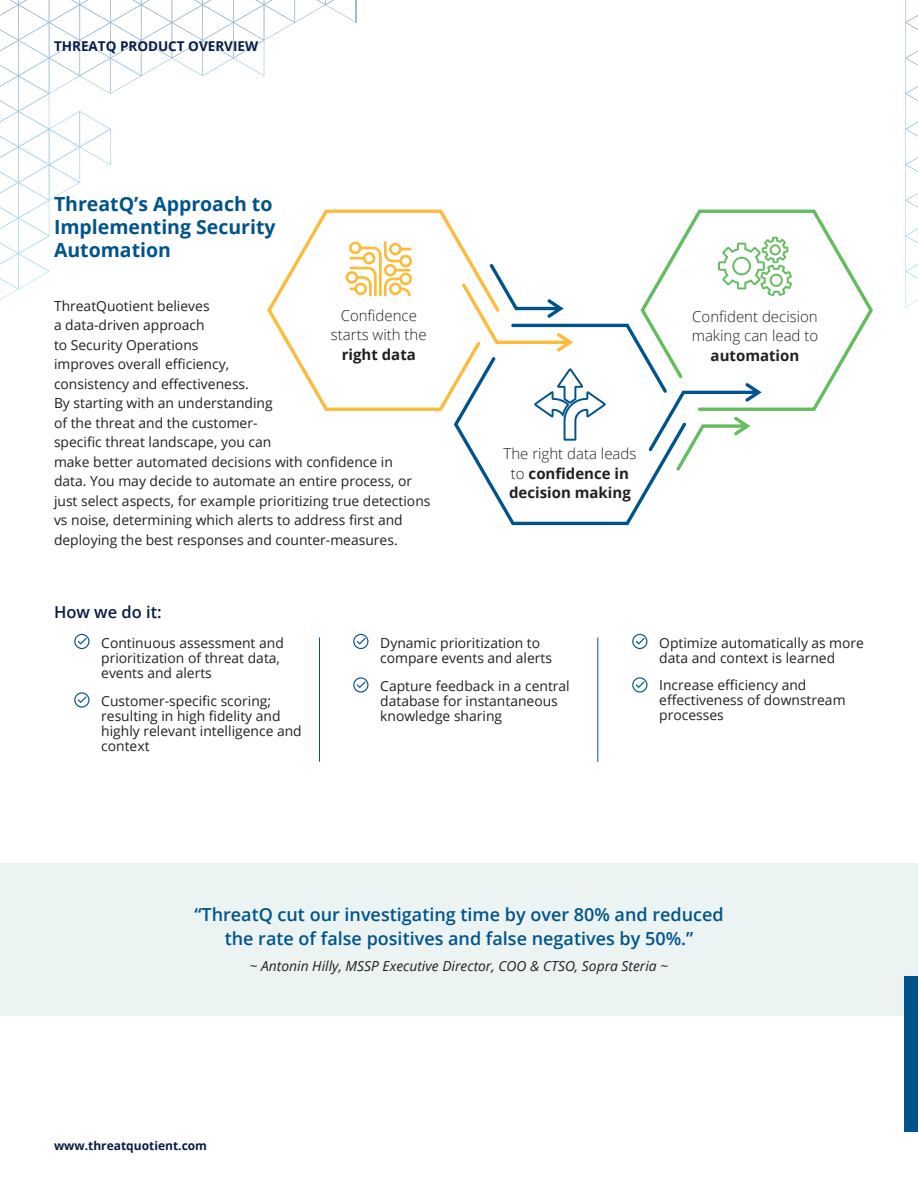
<style>
.page{position:relative;width:918px;height:1188px;background:#fff}
.page>*{position:absolute;margin:0;border:0;box-sizing:border-box;transform-origin:0 0}
.head_1{font:700 19.5px/23.4px "Open Sans";color:#00548b}
.quote{font:600 18px/24px "Open Sans";color:#00548b;text-align:center}
.head_2{font:600 16.5px "Open Sans";color:#071b44}
.body{font:300 15px/19.5px "Open Sans";color:#231f20;text-align:center}
.body-2{font:700 15px/19.5px "Open Sans";color:#231f20;text-align:center}
.body-3{font:13.8px/19.5px "Open Sans";color:#231f20}
.bullet{font:13.8px/15px "Open Sans";color:#231f20}
.body-4{font:italic 13.8px "Open Sans";color:#231f20}
.t1{font:700 13.5px "Open Sans";color:#071b44}
.t2{font:700 12px "Open Sans";color:#071b44}
.s1{font-weight:700}
.s2{font-weight:300}
</style>
<div class="page">
<div style="left:0;top:863px;width:918px;height:152px;background:#e7f0f1"></div>
<svg style="left:267px;top:210px;width:191px;height:201px"></svg>
<svg style="left:683px;top:210px;width:190px;height:201px"></svg>
<svg style="left:74px;top:634px;width:15px;height:15px"></svg>
<svg style="left:74px;top:692px;width:15px;height:16px"></svg>
<svg style="left:353px;top:634px;width:15px;height:15px"></svg>
<svg style="left:353px;top:677px;width:15px;height:16px"></svg>
<svg style="left:632px;top:634px;width:15px;height:15px"></svg>
<svg style="left:632px;top:677px;width:15px;height:16px"></svg>
<hr style="left:319px;top:637px;width:1px;height:125px;background:#00548b">
<hr style="left:598px;top:637px;width:1px;height:125px;background:#00548b">
<svg style="left:0;top:0;width:412px;height:307px"></svg>
<svg style="left:454px;top:237px;width:338px;height:288px"></svg>
<svg style="left:905px;top:0;width:13px;height:307px"></svg>
<div style="left:904px;top:976px;width:14px;height:156px;background:#00548b"></div>
<p class="t1" style="left:54px;top:36px;width:206px">THREATQ PRODUCT OVERVIEW</p>
<p class="head_1" style="left:54px;top:191px;width:223px">ThreatQ’s Approach to<br>Implementing Security<br>Automation</p>
<p class="body-3" style="left:54px;top:296px;width:378px">ThreatQuotient believes<br>a data-driven approach<br>to Security Operations<br>improves overall efficiency,<br>consistency and effectiveness.<br>By starting with an understanding<br>of the threat and the customer-<br>specific threat landscape, you can<br>make better automated decisions with confidence in<br>data. You may decide to automate an entire process, or just select aspects, for example prioritizing true detections vs noise, determining which alerts to address first and deploying the best responses and counter-measures.</p>
<p class="body" style="left:331px;top:305px;width:97px">Confidence starts with the <span class="s1">right data</span></p>
<p class="body-2" style="left:504px;top:444px;width:134px"><span class="s2">The right data leads to</span> confidence in decision making</p>
<p class="head_2" style="left:54px;top:600px;width:109px">How we do it:</p>
<p class="bullet" style="left:101px;top:635px;width:184px">Continuous assessment and prioritization of threat data, events and alerts</p>
<p class="bullet" style="left:101px;top:693px;width:202px">Customer-specific scoring; resulting in high fidelity and highly relevant intelligence and context</p>
<p class="bullet" style="left:380px;top:635px;width:173px">Dynamic prioritization to compare events and alerts</p>
<p class="bullet" style="left:380px;top:678px;width:191px">Capture feedback in a central database for instantaneous knowledge sharing</p>
<p class="body" style="left:692px;top:306px;width:128px">Confident decision making can lead to <span class="s1">automation</span></p>
<p class="bullet" style="left:659px;top:635px;width:206px">Optimize automatically as more data and context is learned</p>
<p class="bullet" style="left:659px;top:677px;width:188px">Increase efficiency and effectiveness of downstream processes</p>
<p class="quote" style="left:194px;top:902px;width:531px">“ThreatQ cut our investigating time by over 80% and reduced the rate of false positives and false negatives by 50%.”</p>
<p class="body-4" style="left:250px;top:957px;width:420px">~ Antonin Hilly, MSSP Executive Director, COO &amp; CTSO, Sopra Steria ~</p>
<p class="t2" style="left:54px;top:1137px;width:155px">www.threatquotient.com</p>
</div>
